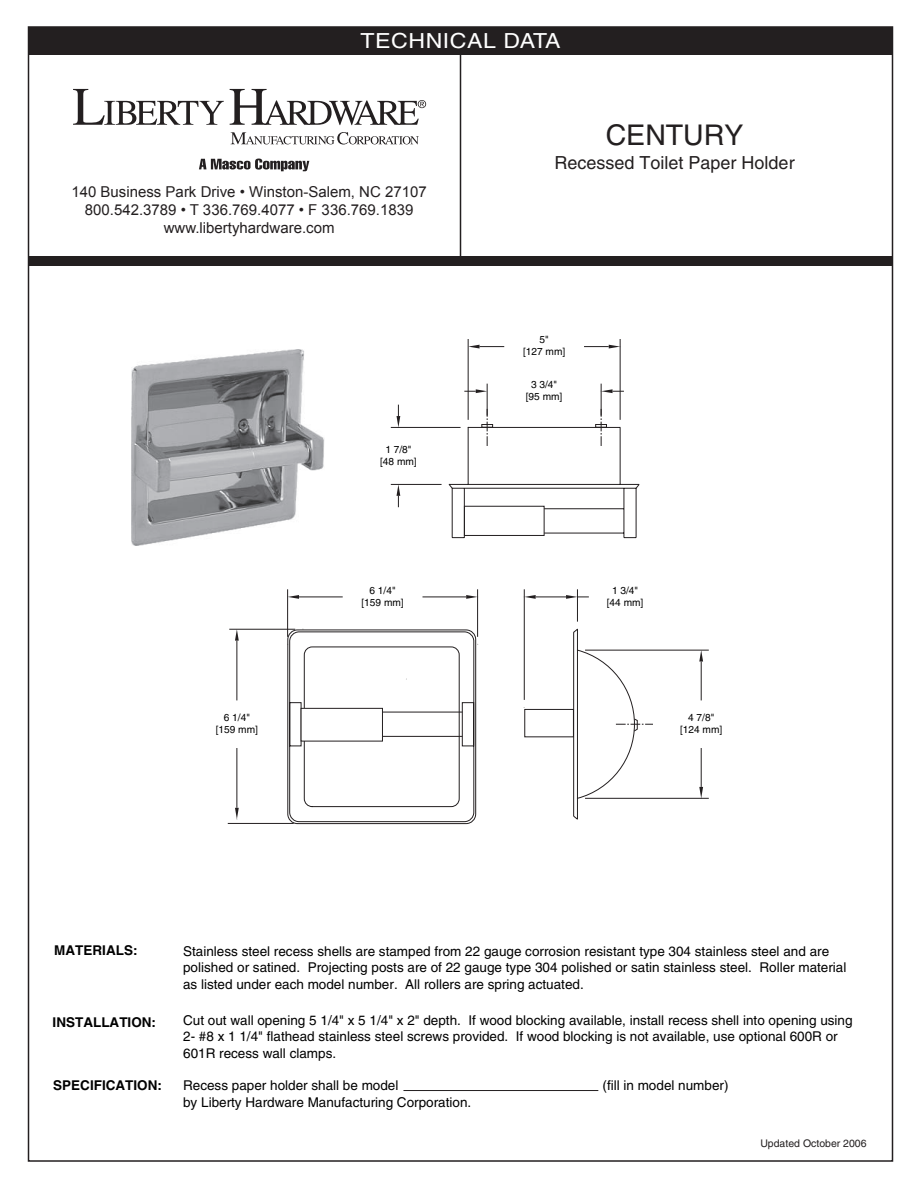
<style>
.page{position:relative;width:918px;height:1188px;background:#fff}
.page>*{position:absolute;margin:0;border:0;box-sizing:border-box;transform-origin:0 0}
.t1{font:28.5px "Helvetica";color:#231f20}
.t2{font:20.85px "Helvetica";letter-spacing:.025em;color:#fff;scale:1.11 1}
.t3{font:18px "Helvetica";color:#231f20}
.t4{font:15px/18px "Arial";color:#231f20;text-align:center}
.t5{font:13.5px/16.5px "Helvetica";color:#000}
.t6{font:700 13.5px "Helvetica";color:#000}
.t7{font:10.5px "Helvetica";color:#231f20}
.t8{font:10.2px/12px "Helvetica";color:#000;text-align:center}
</style>
<div class="page">
<hr style="left:460px;top:53px;width:1px;height:208px;background:#231f20">
<div style="left:29px;top:27px;width:863px;height:28px;background:#231f20"></div>
<div style="left:29px;top:256px;width:863px;height:10px;background:#231f20"></div>
<svg style="left:199px;top:159px;width:110px;height:12px"></svg>
<svg style="left:73px;top:89px;width:151px;height:36px"></svg>
<svg style="left:231px;top:132px;width:188px;height:13px"></svg>
<svg style="left:230px;top:89px;width:196px;height:36px"></svg>
<hr style="left:403px;top:1090px;width:195px;height:1px;background:#231f20">
<svg style="left:478px;top:596px;width:231px;height:203px"></svg>
<svg style="left:236px;top:589px;width:242px;height:231px"></svg>
<svg style="left:235px;top:808px;width:4px;height:11px"></svg>
<svg style="left:235px;top:630px;width:4px;height:11px"></svg>
<hr style="left:237px;top:748px;width:1px;height:60px;background:#231f20">
<hr style="left:237px;top:641px;width:1px;height:59px;background:#231f20">
<hr style="left:228px;top:823px;width:66px;height:1px;background:#231f20">
<hr style="left:229px;top:629px;width:66px;height:1px;background:#231f20">
<svg style="left:287px;top:629px;width:189px;height:195px"></svg>
<div style="left:301px;top:708px;width:81px;height:33px;background:#fff"></div>
<div style="left:301px;top:708px;width:82px;height:33px;border:1px solid #231f20"></div>
<svg style="left:390px;top:339px;width:231px;height:197px"></svg>
<div style="left:524px;top:709px;width:50px;height:28px;border:1px solid #231f20"></div>
<svg style="left:616px;top:718px;width:37px;height:14px"></svg>
<img style="left:131px;top:349px;width:193px;height:197px">
<h2 class="t2" style="left:361px;top:29px;width:182px">TECHNICAL DATA</h2>
<p class="t4" style="left:71px;top:183px;width:357px">140 Business Park Drive • Winston-Salem, NC 27107<br>800.542.3789 • T 336.769.4077 • F 336.769.1839 www.libertyhardware.com</p>
<p class="t8" style="left:380px;top:443px;width:38px">1 7/8" [48 mm]</p>
<p class="t8" style="left:216px;top:711px;width:44px">6 1/4" [159 mm]</p>
<p class="t8" style="left:361px;top:584px;width:44px">6 1/4" [159 mm]</p>
<h1 class="t1" style="left:606px;top:118px;width:139px">CENTURY</h1>
<h3 class="t3" style="left:555px;top:152px;width:242px">Recessed Toilet Paper Holder</h3>
<p class="t8" style="left:523px;top:334px;width:44px">5"<br>[127 mm]</p>
<p class="t8" style="left:526px;top:378px;width:38px">3 3/4" [95 mm]</p>
<p class="t8" style="left:607px;top:584px;width:38px">1 3/4" [44 mm]</p>
<p class="t8" style="left:680px;top:711px;width:44px">4 7/8" [124 mm]</p>
<p class="t6" style="left:54px;top:942px;width:85px">MATERIALS:</p>
<p class="t5" style="left:183px;top:943px;width:665px">Stainless steel recess shells are stamped from 22 gauge corrosion resistant type 304 stainless steel and are polished or satined. Projecting posts are of 22 gauge type 304 polished or satin stainless steel. Roller material as listed under each model number. All rollers are spring actuated.</p>
<p class="t6" style="left:53px;top:1014px;width:105px">INSTALLATION:</p>
<p class="t5" style="left:183px;top:1012px;width:671px">Cut out wall opening 5 1/4" x 5 1/4" x 2" depth. If wood blocking available, install recess shell into opening using<br>2- #8 x 1 1/4" flathead stainless steel screws provided. If wood blocking is not available, use optional 600R or<br>601R recess wall clamps.</p>
<p class="t6" style="left:53px;top:1077px;width:110px">SPECIFICATION:</p>
<p class="t5" style="left:183px;top:1077px;width:217px">Recess paper holder shall be model</p>
<p class="t5" style="left:603px;top:1077px;width:128px">(fill in model number)</p>
<p class="t5" style="left:183px;top:1094px;width:290px">by Liberty Hardware Manufacturing Corporation.</p>
<p class="t7" style="left:760px;top:1137px;width:108px">Updated October 2006</p>
</div>
